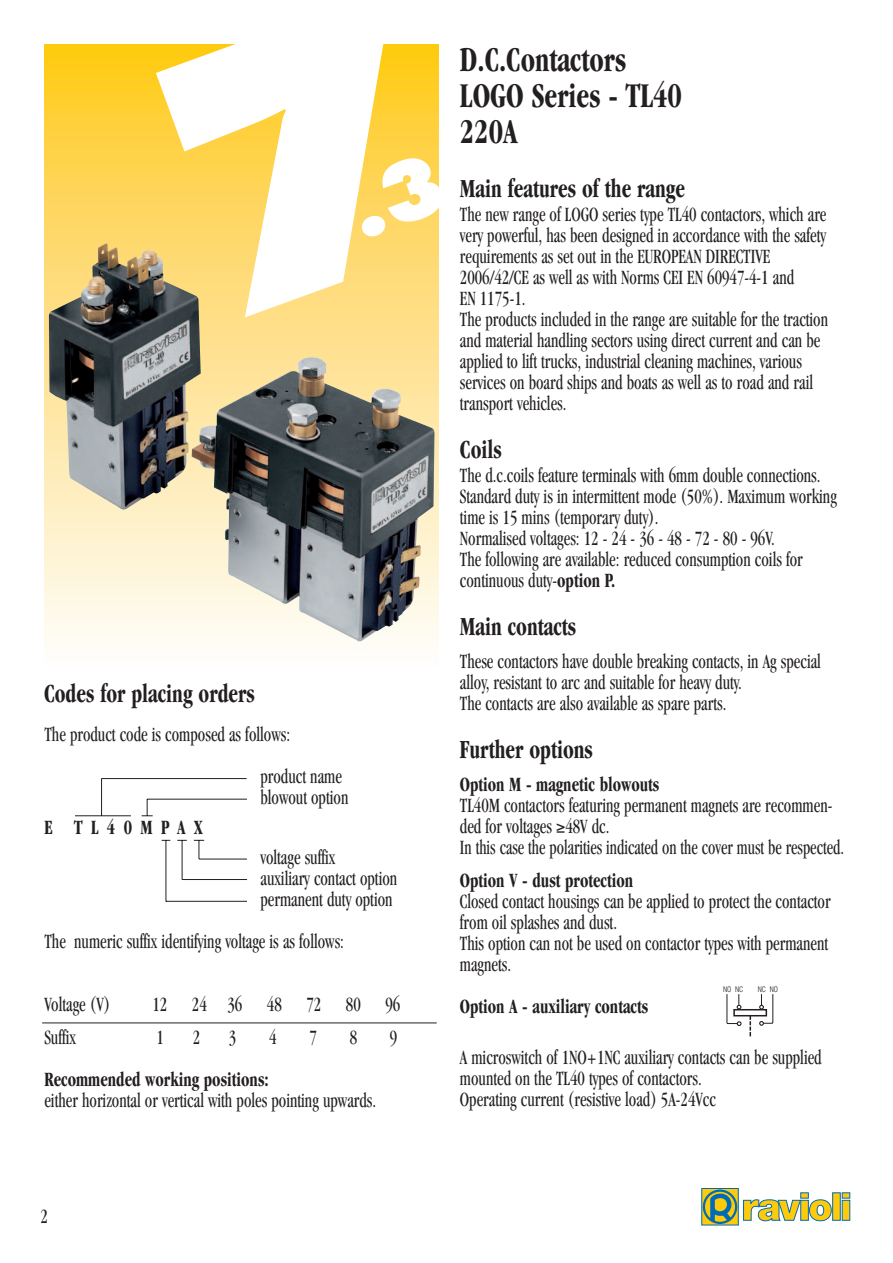
<style>
.page{position:relative;width:893px;height:1263px;background:#fff}
.page>*{position:absolute;margin:0;border:0;box-sizing:border-box;transform-origin:0 0}
.t1{font:700 condensed 36px/36px "Garamond";color:#231f20;scale:.8 1}
.t2{font:700 condensed 27px "Garamond";color:#231f20;scale:.8 1}
.t3{font:condensed 21px/21px "Garamond";color:#231f20;scale:.8 1}
.t4{font:700 condensed 21px "Garamond";color:#231f20;scale:.8 1}
.t5{font:700 condensed 21px "Garamond";letter-spacing:.5em;color:#231f20;scale:.8 1}
.t6{font:300 condensed 7.5px "Helvetica";color:#231f20}
.s1{font-weight:700}
</style>
<div class="page">
<svg style="left:743px;top:1192px;width:89px;height:29px"></svg>
<div style="left:832px;top:1192px;width:9px;height:29px;background:#feca0a;border:1px solid #006bb6"></div>
<svg style="left:841px;top:1192px;width:9px;height:29px"></svg>
<div style="left:701px;top:1188px;width:38px;height:37px;background:#feca0a;border:1px solid #006bb6"></div>
<svg style="left:706px;top:1192px;width:30px;height:31px"></svg>
<div style="left:703px;top:1189px;width:34px;height:35px;border:2px solid #006bb6;border-radius:50%"></div>
<svg style="left:44px;top:45px;width:394px;height:597px;background:#e9d492"></svg>
<hr style="left:42px;top:1023px;width:395px;height:1px;background:#231f20">
<hr style="left:75px;top:815px;width:56px;height:1px;background:#231f20">
<hr style="left:101px;top:778px;width:1px;height:37px;background:#231f20">
<hr style="left:102px;top:778px;width:145px;height:1px;background:#231f20">
<svg style="left:142px;top:799px;width:11px;height:17px"></svg>
<hr style="left:147px;top:799px;width:100px;height:1px;background:#231f20">
<hr style="left:199px;top:859px;width:48px;height:1px;background:#231f20">
<svg style="left:194px;top:840px;width:10px;height:19px"></svg>
<hr style="left:182px;top:879px;width:65px;height:1px;background:#231f20">
<hr style="left:182px;top:840px;width:1px;height:39px;background:#231f20">
<hr style="left:166px;top:901px;width:81px;height:1px;background:#231f20">
<hr style="left:166px;top:840px;width:1px;height:62px;background:#231f20">
<div style="left:733px;top:1009px;width:34px;height:7px;border:2px solid #231f20"></div>
<svg style="left:727px;top:994px;width:14px;height:32px"></svg>
<svg style="left:759px;top:994px;width:15px;height:32px"></svg>
<svg style="left:749px;top:1015px;width:2px;height:21px"></svg>
<img style="left:190px;top:356px;width:191px;height:251px">
<img style="left:49px;top:242px;width:153px;height:268px">
<svg style="left:156px;top:44px;width:283px;height:273px;background:#fad14e"></svg>
<svg style="left:359px;top:151px;width:80px;height:88px;background:#fed559"></svg>
<p class="t2" style="left:44px;top:683px;width:265px">Codes for placing orders</p>
<p class="t3" style="left:260px;top:715px;width:103px;line-height:42px;text-indent:-216px">The product code is composed as follows:<br>product name</p>
<p class="t3" style="left:260px;top:789px;width:112px">blowout option</p>
<p class="t5" style="left:44px;top:820px;width:199px">E TL40MPAX</p>
<p class="t3" style="left:260px;top:849px;width:173px">voltage suffix<br>auxiliary contact option permanent duty option</p>
<p class="t3" style="left:44px;top:933px;width:376px">The numeric suffix identifying voltage is as follows:</p>
<p class="t3" style="left:44px;top:996px;width:84px">Voltage (V)</p>
<p class="t3" style="left:152px;top:996px;width:311px">12 24 36 48 72 80 96</p>
<p class="t3" style="left:44px;top:1029px;width:41px">Suffix</p>
<p class="t3" style="left:157px;top:1029px;width:11px">1</p>
<p class="t3" style="left:193px;top:1029px;width:11px">2</p>
<p class="t3" style="left:229px;top:1029px;width:11px">3</p>
<p class="t3" style="left:269px;top:1029px;width:11px">4</p>
<p class="t3" style="left:309px;top:1029px;width:11px">7</p>
<p class="t3" style="left:350px;top:1029px;width:11px">8</p>
<p class="t3" style="left:390px;top:1029px;width:11px">9</p>
<p class="t4" style="left:44px;top:1072px;width:282px">Recommended working positions:</p>
<p class="t3" style="left:44px;top:1092px;width:416px">either horizontal or vertical with poles pointing upwards.</p>
<p class="t3" style="left:40px;top:1207px;width:11px">2</p>
<h1 class="t1" style="left:460px;top:45px;width:279px">D.C.Contactors<br>LOGO Series - TL40<br>220A</h1>
<p class="t2" style="left:460px;top:178px;width:283px">Main features of the range</p>
<p class="t3" style="left:460px;top:206px;width:462px">The new range of LOGO series type TL40 contactors, which are very powerful, has been designed in accordance with the safety requirements as set out in the EUROPEAN DIRECTIVE 2006/42/CE as well as with Norms CEI EN 60947-4-1 and<br>EN 1175-1.<br>The products included in the range are suitable for the traction and material handling sectors using direct current and can be applied to lift trucks, industrial cleaning machines, various services on board ships and boats as well as to road and rail transport vehicles.</p>
<p class="t2" style="left:460px;top:439px;width:54px">Coils</p>
<p class="t3" style="left:460px;top:467px;width:473px">The d.c.coils feature terminals with 6mm double connections.<br>Standard duty is in intermittent mode (50%). Maximum working time is 15 mins (temporary duty).<br>Normalised voltages: 12 - 24 - 36 - 48 - 72 - 80 - 96V.<br>The following are available: reduced consumption coils for continuous duty-<span class="s1">option P.</span></p>
<p class="t2" style="left:460px;top:616px;width:147px">Main contacts</p>
<p class="t3" style="left:460px;top:653px;width:453px">These contactors have double breaking contacts, in Ag special alloy, resistant to arc and suitable for heavy duty.<br>The contacts are also available as spare parts.</p>
<p class="t2" style="left:460px;top:739px;width:168px">Further options</p>
<p class="t4" style="left:460px;top:776px;width:251px">Option M - magnetic blowouts</p>
<p class="t3" style="left:460px;top:797px;width:482px">TL40M contactors featuring permanent magnets are recommen&shy;ded for voltages ≥48V dc.<br>In this case the polarities indicated on the cover must be respected.</p>
<p class="t4" style="left:460px;top:872px;width:218px">Option V - dust protection</p>
<p class="t3" style="left:460px;top:893px;width:465px">Closed contact housings can be applied to protect the contactor from oil splashes and dust.<br>This option can not be used on contactor types with permanent magnets.</p>
<p class="t4" style="left:460px;top:998px;width:237px">Option A - auxiliary contacts</p>
<p class="t3" style="left:460px;top:1049px;width:454px">A microswitch of 1NO+1NC auxiliary contacts can be supplied mounted on the TL40 types of contactors.<br>Operating current (resistive load) 5A-24Vcc</p>
<p class="t6" style="left:723px;top:986px;width:22px">NO NC</p>
<p class="t6" style="left:758px;top:986px;width:22px">NC NO</p>
</div>
